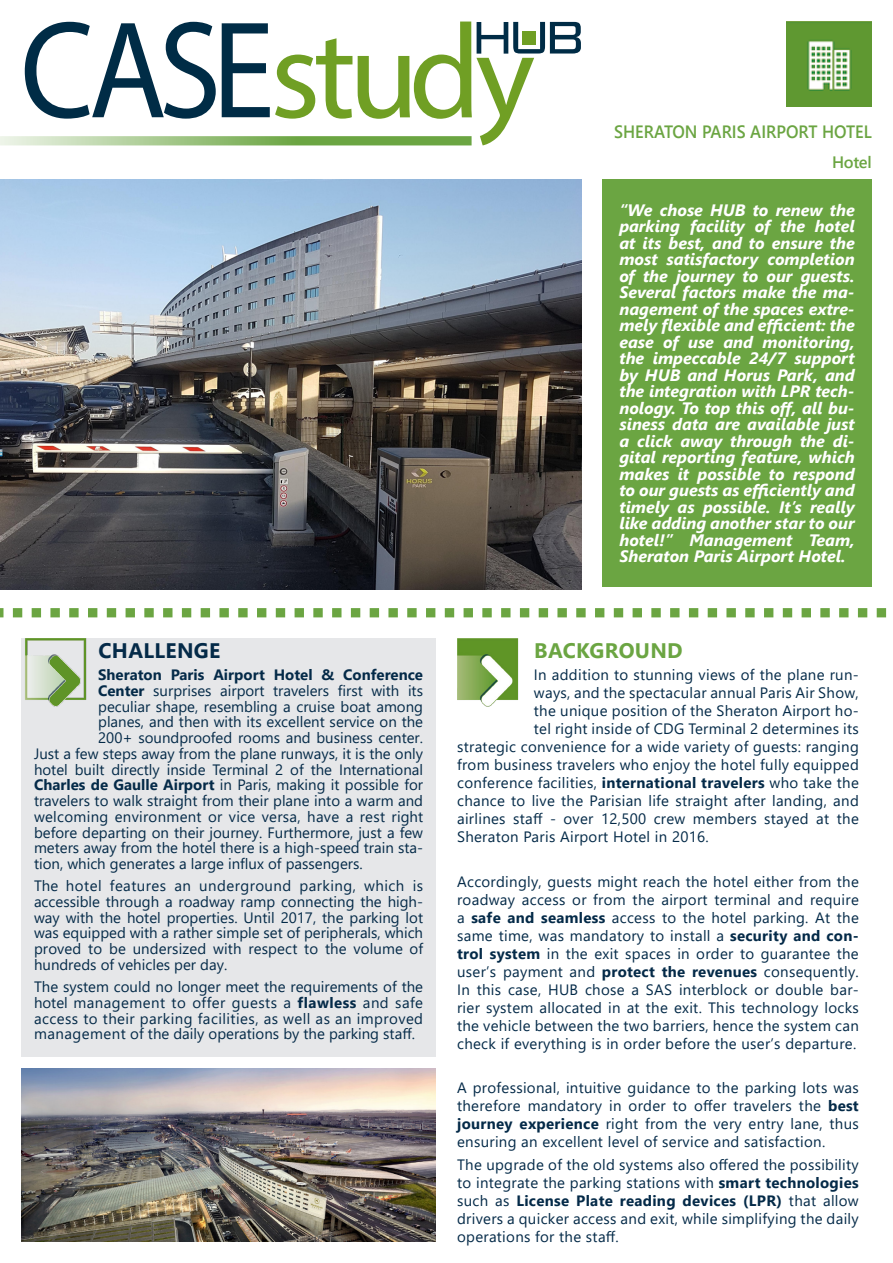
<style>
.page{position:relative;width:893px;height:1263px;background:#fff}
.page>*{position:absolute;margin:0;border:0;box-sizing:border-box;transform-origin:0 0}
.Titolo_sezione__riqu{font:700 21px "Segoe UI";letter-spacing:.015em;color:#6ba542}
.Titolo_sezione__riqu-2{font:700 21px "Segoe UI";letter-spacing:.015em;color:#042a48}
.t1{font:600 17.85px "Segoe UI";color:#6ba542;scale:.93 1}
.Testo_Normale{font:italic 700 16.5px/16.5px "Segoe UI";color:#fff;text-align:justify}
.t2{font:600 16.5px "Segoe UI";letter-spacing:-.02em;color:#6ba542}
.Testo_Normale-2{font:15px/18px "Segoe UI";letter-spacing:.02em;color:#042a48;text-align:justify}
.Testo_Riquadri{font:15px/15.8px "Segoe UI";color:#042a48;text-align:justify}
.Testo_Riquadri-2{font:15px "Segoe UI";letter-spacing:.02em;color:#042a48}
.Testo_Riquadri-3{font:700 15px "Segoe UI";color:#042a48}
.s1{font-weight:700}
</style>
<div class="page">
<svg style="left:25px;top:22px;width:191px;height:97px"></svg>
<svg style="left:222px;top:23px;width:130px;height:96px"></svg>
<svg style="left:358px;top:22px;width:223px;height:123px"></svg>
<div style="left:522px;top:32px;width:14px;height:13px;background:#709f24"></div>
<svg style="left:0;top:136px;width:472px;height:9px;background:#96bf79"></svg>
<img style="left:787px;top:21px;width:85px;height:85px">
<img style="left:0;top:179px;width:581px;height:411px">
<svg style="left:0;top:608px;width:887px;height:9px"></svg>
<img style="left:457px;top:638px;width:62px;height:69px">
<div style="left:602px;top:179px;width:270px;height:408px;background:#6ba542"></div>
<div style="left:21px;top:638px;width:415px;height:419px;background:#e6e7e9"></div>
<img style="left:21px;top:1068px;width:415px;height:174px">
<img style="left:25px;top:638px;width:62px;height:69px">
<p class="Titolo_sezione__riqu-2" style="left:99px;top:631px;width:123px">CHALLENGE</p>
<p class="Testo_Riquadri-3" style="left:98px;top:660px;width:326px">Sheraton Paris Airport Hotel &amp; Conference</p>
<p class="Testo_Riquadri" style="left:98px;top:681px;width:326px"><span class="s1">Center</span> surprises airport travelers first with its</p>
<p class="Testo_Riquadri" style="left:98px;top:697px;width:326px">peculiar shape, resembling a cruise boat among</p>
<p class="Testo_Riquadri" style="left:98px;top:713px;width:326px">planes, and then with its excellent service on the</p>
<p class="Testo_Riquadri" style="left:98px;top:728px;width:326px">200+ soundproofed rooms and business center.</p>
<p class="Testo_Riquadri" style="left:34px;top:744px;width:391px">Just a few steps away from the plane runways, it is the only</p>
<p class="Testo_Riquadri" style="left:34px;top:760px;width:391px">hotel built directly inside Terminal 2 of the International</p>
<p class="Testo_Riquadri" style="left:34px;top:776px;width:391px"><span class="s1">Charles de Gaulle Airport</span> in Paris, making it possible for</p>
<p class="Testo_Riquadri" style="left:34px;top:791px;width:391px">travelers to walk straight from their plane into a warm and</p>
<p class="Testo_Riquadri-2" style="left:34px;top:802px;width:391px">welcoming environment or vice versa, have a rest right</p>
<p class="Testo_Riquadri" style="left:34px;top:823px;width:391px">before departing on their journey. Furthermore, just a few</p>
<p class="Testo_Riquadri" style="left:34px;top:839px;width:391px">meters away from the hotel there is a high-speed train sta-</p>
<p class="Testo_Riquadri" style="left:34px;top:854px;width:330px">tion, which generates a large influx of passengers.</p>
<p class="Testo_Riquadri" style="left:34px;top:877px;width:391px">The hotel features an underground parking, which is accessible through a roadway ramp connecting the high&shy;way with the hotel properties. Until 2017, the parking lot was equipped with a rather simple set of peripherals, which proved to be undersized with respect to the volume of hundreds of vehicles per day.</p>
<p class="Testo_Riquadri" style="left:34px;top:977px;width:391px">The system could no longer meet the requirements of the hotel management to offer guests a <span class="s1">flawless</span> and safe access to their parking facilities, as well as an improved management of the daily operations by the parking staff.</p>
<p class="t1" style="left:614px;top:115px;width:278px">SHERATON PARIS AIRPORT HOTEL</p>
<p class="t2" style="left:832px;top:147px;width:41px">Hotel</p>
<p class="Testo_Normale" style="left:619px;top:199px;width:237px">“We chose HUB to renew the parking facility of the hotel at its best, and to ensure the most satisfactory completion of the journey to our guests.<br>Several factors make the ma&shy;nagement of the spaces extre&shy;mely flexible and efficient: the ease of use and monitoring, the impeccable 24/7 support by HUB and Horus Park, and the integration with LPR tech&shy;nology. To top this off, all bu&shy;siness data are available just a click away through the di&shy;gital reporting feature, which makes it possible to respond to our guests as efficiently and timely as possible. It’s really like adding another star to our hotel!” Management Team, Sheraton Paris Airport Hotel.</p>
<p class="Titolo_sezione__riqu" style="left:534px;top:631px;width:150px">BACKGROUND</p>
<p class="Testo_Normale-2" style="left:534px;top:664px;width:326px">In addition to stunning views of the plane run-</p>
<p class="Testo_Normale-2" style="left:534px;top:682px;width:326px">ways, and the spectacular annual Paris Air Show,</p>
<p class="Testo_Normale-2" style="left:534px;top:700px;width:326px">the unique position of the Sheraton Airport ho-</p>
<p class="Testo_Normale-2" style="left:534px;top:718px;width:326px">tel right inside of CDG Terminal 2 determines its</p>
<p class="Testo_Normale-2" style="left:457px;top:736px;width:403px">strategic convenience for a wide variety of guests: ranging</p>
<p class="Testo_Normale-2" style="left:457px;top:754px;width:403px">from business travelers who enjoy the hotel fully equipped</p>
<p class="Testo_Normale-2" style="left:457px;top:772px;width:403px">conference facilities, <span class="s1">international travelers</span> who take the</p>
<p class="Testo_Normale-2" style="left:457px;top:790px;width:403px">chance to live the Parisian life straight after landing, and</p>
<p class="Testo_Normale-2" style="left:457px;top:808px;width:403px">airlines staff - over 12,500 crew members stayed at the</p>
<p class="Testo_Normale-2" style="left:457px;top:826px;width:253px">Sheraton Paris Airport Hotel in 2016.</p>
<p class="Testo_Normale-2" style="left:457px;top:871px;width:403px">Accordingly, guests might reach the hotel either from the roadway access or from the airport terminal and require a <span class="s1">safe and seamless</span> access to the hotel parking. At the same time, was mandatory to install a <span class="s1">security and con&shy;trol system</span> in the exit spaces in order to guarantee the user’s payment and <span class="s1">protect the revenues</span> consequently.<br>In this case, HUB chose a SAS interblock or double bar&shy;rier system allocated in at the exit. This technology locks the vehicle between the two barriers, hence the system can check if everything is in order before the user’s departure.</p>
<p class="Testo_Normale-2" style="left:457px;top:1077px;width:403px">A professional, intuitive guidance to the parking lots was therefore mandatory in order to offer travelers the <span class="s1">best journey experience</span> right from the very entry lane, thus ensuring an excellent level of service and satisfaction.</p>
<p class="Testo_Normale-2" style="left:457px;top:1154px;width:403px">The upgrade of the old systems also offered the possibility to integrate the parking stations with <span class="s1">smart technologies </span>such as <span class="s1">License Plate reading devices (LPR)</span> that allow drivers a quicker access and exit, while simplifying the daily operations for the staff.</p>
</div>
